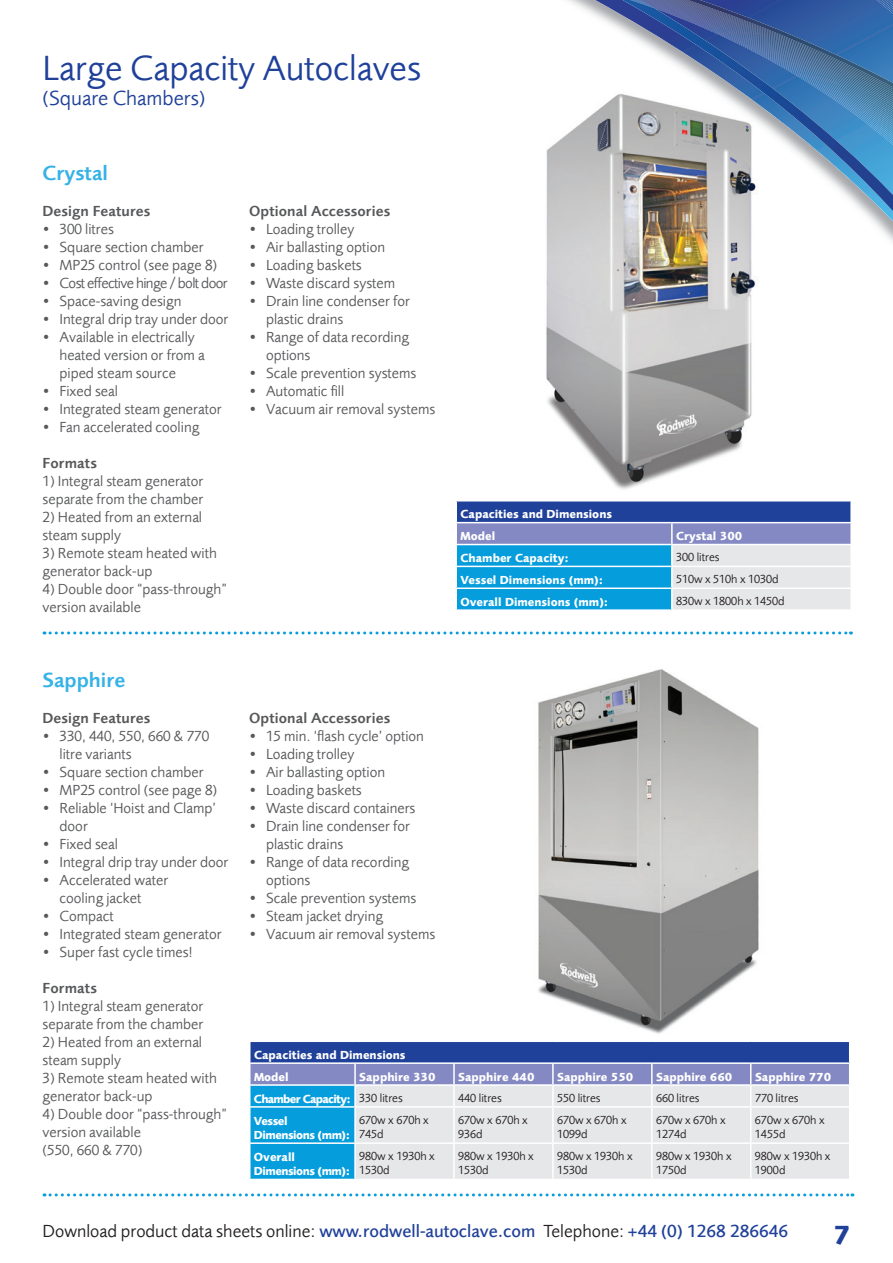
<style>
.page{position:relative;width:893px;height:1263px;background:#fff}
.page>*{position:absolute;margin:0;border:0;box-sizing:border-box;transform-origin:0 0}
.t1{font:36px "Foundry Sans W08";color:#20419a}
.t2{font:700 27px "Foundry Sans W08";color:#20419a}
.t3{font:21px "Foundry Sans W08";color:#20419a}
.t4{font:600 21px "Foundry Sans W08";color:#36b2e6}
.t5{font:18px "Foundry Sans W08";color:#231f20}
.t6{font:15px/18px "Foundry Sans W08";color:#57585a}
.t7{font:600 15px "Foundry Sans W08";letter-spacing:.005em;color:#57585a}
.t8{font:15px "Foundry Sans W08";letter-spacing:-.04em;color:#57585a}
.t9{font:12px/14.4px "Foundry Sans W08";color:#231f20}
.t10{font:700 12px/21.9px "Foundry Sans W08";color:#fff}
.t11{font:700 12px/14.4px "Foundry Sans W08";letter-spacing:-.04em;color:#fff}
.t12{font:700 12px "Foundry Sans W08";letter-spacing:-.06em;color:#fff}
.s1{font-weight:400;color:#231f20}
.s2{font-weight:500;color:#20419a}
</style>
<div class="page">
<img style="left:546px;top:254px;width:210px;height:235px">
<img style="left:546px;top:236px;width:347px;height:18px">
<svg style="left:546px;top:0;width:347px;height:236px"></svg>
<svg style="left:572px;top:0;width:321px;height:235px"></svg>
<img style="left:612px;top:156px;width:281px;height:69px">
<svg style="left:588px;top:0;width:305px;height:156px"></svg>
<svg style="left:591px;top:0;width:302px;height:154px"></svg>
<svg style="left:595px;top:0;width:298px;height:149px"></svg>
<svg style="left:44px;top:631px;width:807px;height:3px"></svg>
<svg style="left:249px;top:1042px;width:601px;height:137px;background:#a1b8d7"></svg>
<hr style="left:751px;top:1084px;width:99px;height:2px;background:#fff">
<hr style="left:651px;top:1108px;width:2px;height:34px;background:#fff">
<hr style="left:652px;top:1106px;width:99px;height:2px;background:#fff">
<hr style="left:750px;top:1108px;width:1px;height:34px;background:#fff">
<hr style="left:849px;top:1108px;width:1px;height:34px;background:#fff">
<hr style="left:751px;top:1106px;width:99px;height:2px;background:#fff">
<hr style="left:651px;top:1144px;width:2px;height:35px;background:#fff">
<hr style="left:652px;top:1142px;width:99px;height:2px;background:#fff">
<hr style="left:750px;top:1144px;width:1px;height:35px;background:#fff">
<hr style="left:849px;top:1144px;width:1px;height:35px;background:#fff">
<hr style="left:751px;top:1142px;width:99px;height:2px;background:#fff">
<img style="left:538px;top:669px;width:221px;height:365px">
<div style="left:456px;top:501px;width:395px;height:22px;background:#20419a"></div>
<svg style="left:457px;top:523px;width:393px;height:86px;background:#74b2da"></svg>
<hr style="left:455px;top:501px;width:2px;height:21px;background:#fff">
<hr style="left:850px;top:501px;width:2px;height:21px;background:#fff">
<hr style="left:455px;top:522px;width:217px;height:1px;background:#fff">
<hr style="left:671px;top:523px;width:2px;height:21px;background:#fff">
<hr style="left:672px;top:522px;width:180px;height:1px;background:#fff">
<hr style="left:455px;top:544px;width:217px;height:1px;background:#fff">
<hr style="left:671px;top:545px;width:2px;height:21px;background:#fff">
<hr style="left:672px;top:544px;width:180px;height:1px;background:#fff">
<hr style="left:455px;top:566px;width:217px;height:1px;background:#fff">
<hr style="left:671px;top:567px;width:2px;height:20px;background:#fff">
<hr style="left:672px;top:566px;width:180px;height:1px;background:#fff">
<hr style="left:455px;top:587px;width:217px;height:2px;background:#fff">
<hr style="left:671px;top:589px;width:2px;height:20px;background:#fff">
<hr style="left:672px;top:587px;width:180px;height:2px;background:#fff">
<svg style="left:44px;top:1193px;width:809px;height:3px"></svg>
<h1 class="t1" style="left:43px;top:43px;width:380px">Large Capacity Autoclaves</h1>
<h3 class="t3" style="left:43px;top:83px;width:164px">(Square Chambers)</h3>
<h3 class="t4" style="left:43px;top:157px;width:67px">Crystal</h3>
<p class="t7" style="left:43px;top:200px;width:109px">Design Features</p>
<p class="t6" style="left:43px;top:219px;width:73px">• 300 litres</p>
<p class="t6" style="left:43px;top:237px;width:163px">• Square section chamber</p>
<p class="t6" style="left:43px;top:255px;width:176px">• MP25 control (see page 8)</p>
<p class="t8" style="left:43px;top:272px;width:187px">• Cost effective hinge / bolt door</p>
<p class="t6" style="left:43px;top:291px;width:140px">• Space-saving design</p>
<p class="t6" style="left:43px;top:309px;width:187px">• Integral drip tray under door</p>
<p class="t6" style="left:60px;top:327px;width:147px;text-indent:-17px">• Available in electrically heated version or from a piped steam source</p>
<p class="t6" style="left:43px;top:381px;width:77px">• Fixed seal</p>
<p class="t6" style="left:43px;top:399px;width:181px">• Integrated steam generator</p>
<p class="t6" style="left:43px;top:417px;width:158px">• Fan accelerated cooling</p>
<p class="t7" style="left:43px;top:452px;width:56px">Formats</p>
<p class="t6" style="left:43px;top:471px;width:162px">1) Integral steam generator separate from the chamber</p>
<p class="t6" style="left:43px;top:507px;width:161px">2) Heated from an external steam supply</p>
<p class="t6" style="left:43px;top:543px;width:176px">3) Remote steam heated with generator back-up</p>
<p class="t6" style="left:43px;top:579px;width:186px">4) Double door “pass-through” version available</p>
<p class="t7" style="left:249px;top:200px;width:143px">Optional Accessories</p>
<p class="t6" style="left:249px;top:219px;width:107px">• Loading trolley</p>
<p class="t6" style="left:249px;top:237px;width:138px">• Air ballasting option</p>
<p class="t6" style="left:249px;top:255px;width:114px">• Loading baskets</p>
<p class="t6" style="left:249px;top:273px;width:148px">• Waste discard system</p>
<p class="t6" style="left:266px;top:291px;width:145px;text-indent:-17px">• Drain line condenser for plastic drains</p>
<p class="t6" style="left:266px;top:327px;width:145px;text-indent:-17px">• Range of data recording options</p>
<p class="t6" style="left:249px;top:363px;width:169px">• Scale prevention systems</p>
<p class="t6" style="left:249px;top:381px;width:97px">• Automatic fill</p>
<p class="t6" style="left:249px;top:399px;width:188px">• Vacuum air removal systems</p>
<p class="t10" style="left:460px;top:502px;width:153px">Capacities and Dimensions<br>Model</p>
<p class="t10" style="left:676px;top:524px;width:68px">Crystal 300</p>
<p class="t10" style="left:460px;top:546px;width:110px">Chamber Capacity:</p>
<p class="t9" style="left:676px;top:549px;width:45px">300 litres</p>
<p class="t10" style="left:460px;top:568px;width:144px">Vessel Dimensions (mm):</p>
<p class="t9" style="left:676px;top:571px;width:104px">510w x 510h x 1030d</p>
<p class="t10" style="left:460px;top:590px;width:149px">Overall Dimensions (mm):</p>
<p class="t9" style="left:676px;top:593px;width:110px">830w x 1800h x 1450d</p>
<h3 class="t4" style="left:43px;top:665px;width:84px">Sapphire</h3>
<p class="t7" style="left:43px;top:707px;width:109px">Design Features</p>
<p class="t6" style="left:60px;top:726px;width:151px;text-indent:-17px">• 330, 440, 550, 660 &amp; 770 litre variants</p>
<p class="t6" style="left:43px;top:762px;width:163px">• Square section chamber</p>
<p class="t6" style="left:43px;top:780px;width:176px">• MP25 control (see page 8)</p>
<p class="t6" style="left:60px;top:798px;width:158px;text-indent:-17px">• Reliable ‘Hoist and Clamp’ door</p>
<p class="t6" style="left:43px;top:834px;width:77px">• Fixed seal</p>
<p class="t6" style="left:43px;top:852px;width:187px">• Integral drip tray under door</p>
<p class="t6" style="left:60px;top:870px;width:110px;text-indent:-17px">• Accelerated water cooling jacket</p>
<p class="t6" style="left:43px;top:906px;width:73px">• Compact</p>
<p class="t6" style="left:43px;top:924px;width:181px">• Integrated steam generator</p>
<p class="t6" style="left:43px;top:942px;width:152px">• Super fast cycle times!</p>
<p class="t7" style="left:43px;top:977px;width:56px">Formats</p>
<p class="t6" style="left:43px;top:996px;width:162px">1) Integral steam generator separate from the chamber</p>
<p class="t6" style="left:43px;top:1032px;width:161px">2) Heated from an external steam supply</p>
<p class="t6" style="left:43px;top:1068px;width:176px">3) Remote steam heated with generator back-up</p>
<p class="t6" style="left:43px;top:1104px;width:186px">4) Double door “pass-through” version available<br>(550, 660 &amp; 770)</p>
<p class="t7" style="left:249px;top:707px;width:143px">Optional Accessories</p>
<p class="t6" style="left:249px;top:726px;width:177px">• 15 min. ‘flash cycle’ option</p>
<p class="t6" style="left:249px;top:744px;width:107px">• Loading trolley</p>
<p class="t6" style="left:249px;top:762px;width:138px">• Air ballasting option</p>
<p class="t6" style="left:249px;top:780px;width:114px">• Loading baskets</p>
<p class="t6" style="left:249px;top:798px;width:168px">• Waste discard containers</p>
<p class="t6" style="left:266px;top:816px;width:145px;text-indent:-17px">• Drain line condenser for plastic drains</p>
<p class="t6" style="left:266px;top:852px;width:145px;text-indent:-17px">• Range of data recording options</p>
<p class="t6" style="left:249px;top:888px;width:169px">• Scale prevention systems</p>
<p class="t6" style="left:249px;top:906px;width:136px">• Steam jacket drying</p>
<p class="t6" style="left:249px;top:924px;width:188px">• Vacuum air removal systems</p>
<p class="t10" style="left:254px;top:1043px;width:153px">Capacities and Dimensions<br>Model</p>
<p class="t10" style="left:359px;top:1065px;width:78px">Sapphire 330</p>
<p class="t10" style="left:458px;top:1065px;width:78px">Sapphire 440</p>
<p class="t10" style="left:557px;top:1065px;width:78px">Sapphire 550</p>
<p class="t10" style="left:656px;top:1065px;width:78px">Sapphire 660</p>
<p class="t10" style="left:755px;top:1065px;width:78px">Sapphire 770</p>
<p class="t12" style="left:254px;top:1089px;width:150px">Chamber Capacity: <span class="s1">330 litres</span></p>
<p class="t9" style="left:458px;top:1090px;width:45px">440 litres</p>
<p class="t9" style="left:557px;top:1090px;width:45px">550 litres</p>
<p class="t9" style="left:656px;top:1090px;width:45px">660 litres</p>
<p class="t9" style="left:755px;top:1090px;width:45px">770 litres</p>
<p class="t11" style="left:254px;top:1112px;width:98px">Vessel<br>Dimensions (mm):</p>
<p class="t9" style="left:359px;top:1112px;width:71px">670w x 670h x<br>745d</p>
<p class="t9" style="left:458px;top:1112px;width:71px">670w x 670h x<br>936d</p>
<p class="t9" style="left:557px;top:1112px;width:71px">670w x 670h x<br>1099d</p>
<p class="t9" style="left:656px;top:1112px;width:71px">670w x 670h x<br>1274d</p>
<p class="t9" style="left:755px;top:1112px;width:71px">670w x 670h x<br>1455d</p>
<p class="t11" style="left:254px;top:1148px;width:98px">Overall<br>Dimensions (mm):</p>
<p class="t9" style="left:359px;top:1148px;width:77px">980w x 1930h x<br>1530d</p>
<p class="t9" style="left:458px;top:1148px;width:77px">980w x 1930h x<br>1530d</p>
<p class="t9" style="left:557px;top:1148px;width:77px">980w x 1930h x<br>1530d</p>
<p class="t9" style="left:656px;top:1148px;width:77px">980w x 1930h x<br>1750d</p>
<p class="t9" style="left:755px;top:1148px;width:77px">980w x 1930h x<br>1900d</p>
<p class="t5" style="left:43px;top:1218px;width:747px">Download product data sheets online: <span class="s2">www.rodwell-autoclave.com</span> Telephone: <span class="s2">+44 (0) 1268 286646</span></p>
<h2 class="t2" style="left:834px;top:1214px;width:18px">7</h2>
</div>
